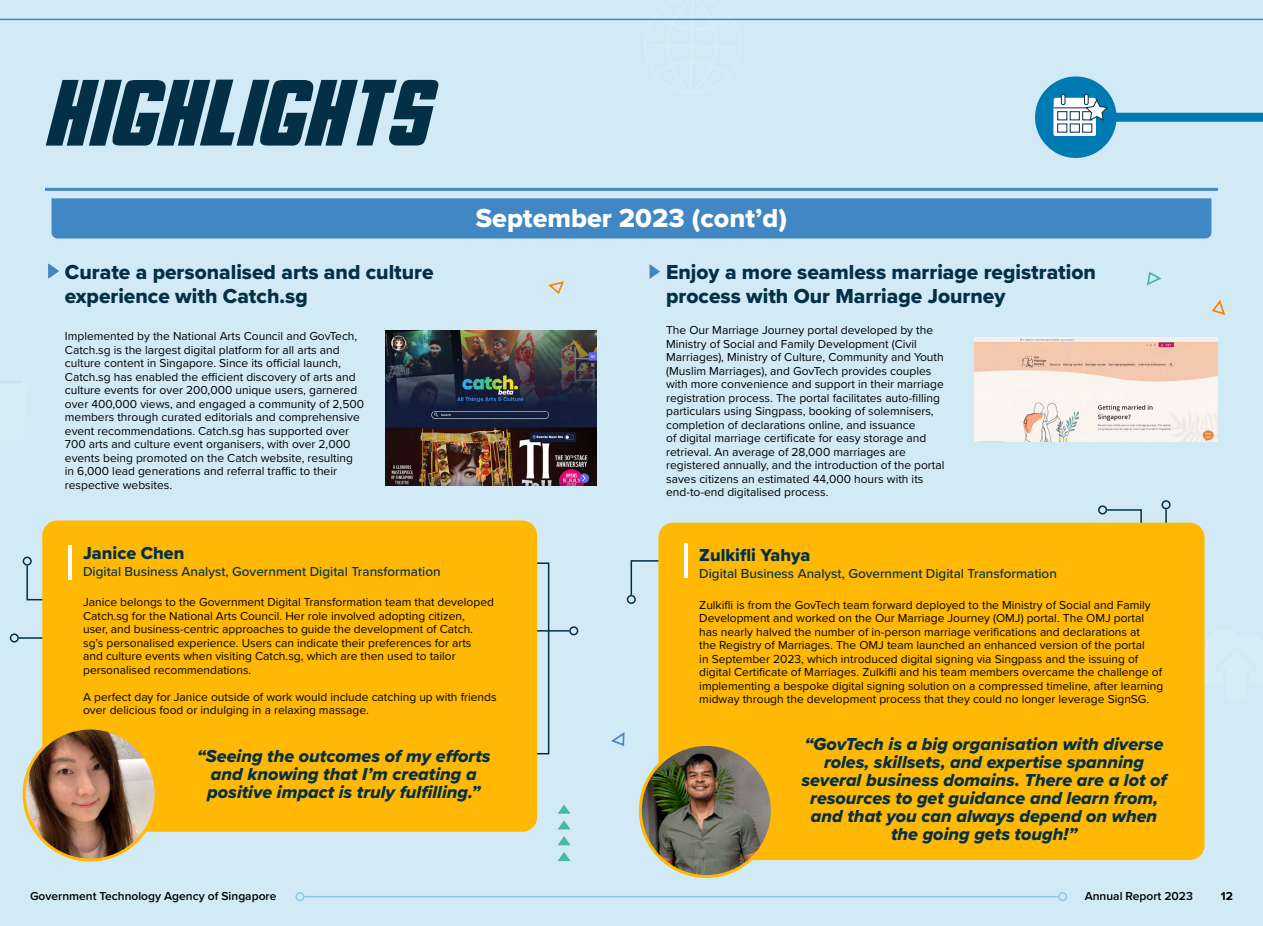
<style>
.page{position:relative;width:1263px;height:926px;background:#d2eaf6}
.page>*{position:absolute;margin:0;border:0;box-sizing:border-box;transform-origin:0 0}
.t1{font:90px "Hes Dead Jim";color:#033047}
.t2{font:27px "Proxima Nova Extrabld";color:#fff}
.t3{font:21px/24px "Proxima Nova Extrabld";color:#033047}
.t4{font:18px/18px "Proxima Nova Extrabld It";color:#033047;text-align:center}
.t5{font:18px "Proxima Nova Extrabld";color:#033047}
.t6{font:500 13.5px "Proxima Nova";color:#033047}
.t7{font:12px/13.5px "Proxima Nova";color:#000}
.t8{font:600 12px "Proxima Nova";color:#000}
.t9{font:700 12px "Proxima Nova";color:#000}
</style>
<div class="page">
<div style="left:1204px;top:610px;width:59px;height:109px;background:#d2eaf6"></div>
<svg style="left:48px;top:264px;width:11px;height:15px"></svg>
<div style="left:52px;top:198px;width:1159px;height:40px;background:#4087c4"></div>
<hr style="left:45px;top:188px;width:1173px;height:3px;background:#4087c4">
<img style="left:385px;top:331px;width:211px;height:155px">
<hr style="left:19px;top:637px;width:57px;height:2px;background:#033047">
<div style="left:10px;top:633px;width:9px;height:9px;border:2px solid #033047;border-radius:50%"></div>
<hr style="left:529px;top:630px;width:40px;height:1px;background:#033047">
<div style="left:569px;top:626px;width:9px;height:9px;border:2px solid #033047;border-radius:50%"></div>
<svg style="left:26px;top:564px;width:16px;height:37px"></svg>
<div style="left:23px;top:556px;width:9px;height:10px;border:2px solid #033047;border-radius:50%"></div>
<div style="left:42px;top:520px;width:495px;height:312px;background:#ffb803;border-radius:15px"></div>
<img style="left:24px;top:728px;width:132px;height:132px;border-radius:66px">
<div style="left:23px;top:726px;width:135px;height:135px;border:3px solid #ffb803;border-radius:50%"></div>
<hr style="left:68px;top:545px;width:3px;height:34px;background:#fff">
<svg style="left:1210px;top:299px;width:16px;height:17px"></svg>
<svg style="left:548px;top:280px;width:17px;height:16px"></svg>
<svg style="left:649px;top:264px;width:11px;height:15px"></svg>
<hr style="left:1165px;top:509px;width:2px;height:49px;background:#033047">
<div style="left:1161px;top:500px;width:9px;height:9px;border:2px solid #033047;border-radius:50%"></div>
<svg style="left:630px;top:559px;width:28px;height:37px"></svg>
<div style="left:627px;top:595px;width:9px;height:9px;border:2px solid #033047;border-radius:50%"></div>
<svg style="left:1106px;top:508px;width:37px;height:15px"></svg>
<div style="left:1098px;top:505px;width:9px;height:9px;border:2px solid #033047;border-radius:50%"></div>
<div style="left:658px;top:523px;width:546px;height:337px;background:#ffb803;border-radius:15px"></div>
<img style="left:640px;top:744px;width:132px;height:132px;border-radius:66px">
<div style="left:639px;top:743px;width:135px;height:135px;border:3px solid #ffb803;border-radius:50%"></div>
<hr style="left:684px;top:543px;width:3px;height:34px;background:#fff">
<svg style="left:558px;top:804px;width:12px;height:10px"></svg>
<svg style="left:558px;top:820px;width:12px;height:9px"></svg>
<svg style="left:558px;top:836px;width:12px;height:9px"></svg>
<svg style="left:558px;top:852px;width:12px;height:9px"></svg>
<svg style="left:1146px;top:270px;width:16px;height:17px"></svg>
<svg style="left:610px;top:730px;width:15px;height:17px"></svg>
<img style="left:974px;top:338px;width:244px;height:103px">
<div style="left:639px;top:0;width:108px;height:99px;background:#d2eaf6"></div>
<div style="left:0;top:354px;width:33px;height:108px;background:#d2eaf6"></div>
<div style="left:1035px;top:76px;width:81px;height:82px;background:#007ab3;border-radius:50%"></div>
<svg style="left:1053px;top:94px;width:55px;height:42px"></svg>
<div style="left:1108px;top:113px;width:155px;height:9px;background:#007ab3"></div>
<hr style="left:304px;top:896px;width:755px;height:1px;background:#8fc9e6">
<div style="left:1058px;top:892px;width:9px;height:9px;border:2px solid #8fc9e6;border-radius:50%"></div>
<div style="left:295px;top:892px;width:9px;height:9px;border:2px solid #8fc9e6;border-radius:50%"></div>
<hr style="left:0;top:19px;width:1263px;height:1px;background:#4087c4">
<h1 class="t1" style="left:45px;top:73px;width:385px">highlights</h1>
<h2 class="t2" style="left:476px;top:197px;width:313px">September 2023 (cont’d)</h2>
<h3 class="t3" style="left:65px;top:259px;width:370px">Curate a personalised arts and culture experience with Catch.sg</h3>
<p class="t7" style="left:65px;top:329px;width:301px">Implemented by the National Arts Council and GovTech, Catch.sg is the largest digital platform for all arts and culture content in Singapore. Since its official launch, Catch.sg has enabled the efficient discovery of arts and culture events for over 200,000 unique users, garnered over 400,000 views, and engaged a community of 2,500 members through curated editorials and comprehensive event recommendations. Catch.sg has supported over 700 arts and culture event organisers, with over 2,000 events being promoted on the Catch website, resulting in 6,000 lead generations and referral traffic to their respective websites.</p>
<h3 class="t3" style="left:666px;top:259px;width:431px">Enjoy a more seamless marriage registration process with Our Marriage Journey</h3>
<p class="t7" style="left:666px;top:323px;width:280px">The Our Marriage Journey portal developed by the Ministry of Social and Family Development (Civil Marriages), Ministry of Culture, Community and Youth (Muslim Marriages), and GovTech provides couples with more convenience and support in their marriage registration process. The portal facilitates auto-filling particulars using Singpass, booking of solemnisers, completion of declarations online, and issuance<br>of digital marriage certificate for easy storage and retrieval. An average of 28,000 marriages are registered annually, and the introduction of the portal saves citizens an estimated 44,000 hours with its end-to-end digitalised process.</p>
<h3 class="t5" style="left:83px;top:539px;width:103px">Janice Chen</h3>
<h3 class="t5" style="left:699px;top:542px;width:113px">Zulkifli Yahya</h3>
<p class="t6" style="left:83px;top:561px;width:359px">Digital Business Analyst, Government Digital Transformation</p>
<p class="t6" style="left:699px;top:564px;width:359px">Digital Business Analyst, Government Digital Transformation</p>
<p class="t7" style="left:83px;top:595px;width:412px">Janice belongs to the Government Digital Transformation team that developed Catch.sg for the National Arts Council. Her role involved adopting citizen,<br>user, and business-centric approaches to guide the development of Catch. sg’s personalised experience. Users can indicate their preferences for arts and culture events when visiting Catch.sg, which are then used to tailor personalised recommendations.</p>
<p class="t7" style="left:83px;top:690px;width:415px">A perfect day for Janice outside of work would include catching up with friends over delicious food or indulging in a relaxing massage.</p>
<h3 class="t4" style="left:197px;top:746px;width:295px">“Seeing the outcomes of my efforts and knowing that I’m creating a positive impact is truly fulfilling.”</h3>
<p class="t7" style="left:699px;top:597px;width:466px">Zulkifli is from the GovTech team forward deployed to the Ministry of Social and Family Development and worked on the Our Marriage Journey (OMJ) portal. The OMJ portal has nearly halved the number of in-person marriage verifications and declarations at<br>the Registry of Marriages. The OMJ team launched an enhanced version of the portal<br>in September 2023, which introduced digital signing via Singpass and the issuing of digital Certificate of Marriages. Zulkifli and his team members overcame the challenge of implementing a bespoke digital signing solution on a compressed timeline, after learning midway through the development process that they could no longer leverage SignSG.</p>
<h3 class="t4" style="left:801px;top:734px;width:367px">“GovTech is a big organisation with diverse roles, skillsets, and expertise spanning several business domains. There are a lot of resources to get guidance and learn from, and that you can always depend on when the going gets tough!”</h3>
<p class="t8" style="left:30px;top:887px;width:248px">Government Technology Agency of Singapore</p>
<p class="t8" style="left:1085px;top:887px;width:110px">Annual Report 2023</p>
<p class="t9" style="left:1221px;top:887px;width:14px">12</p>
</div>
